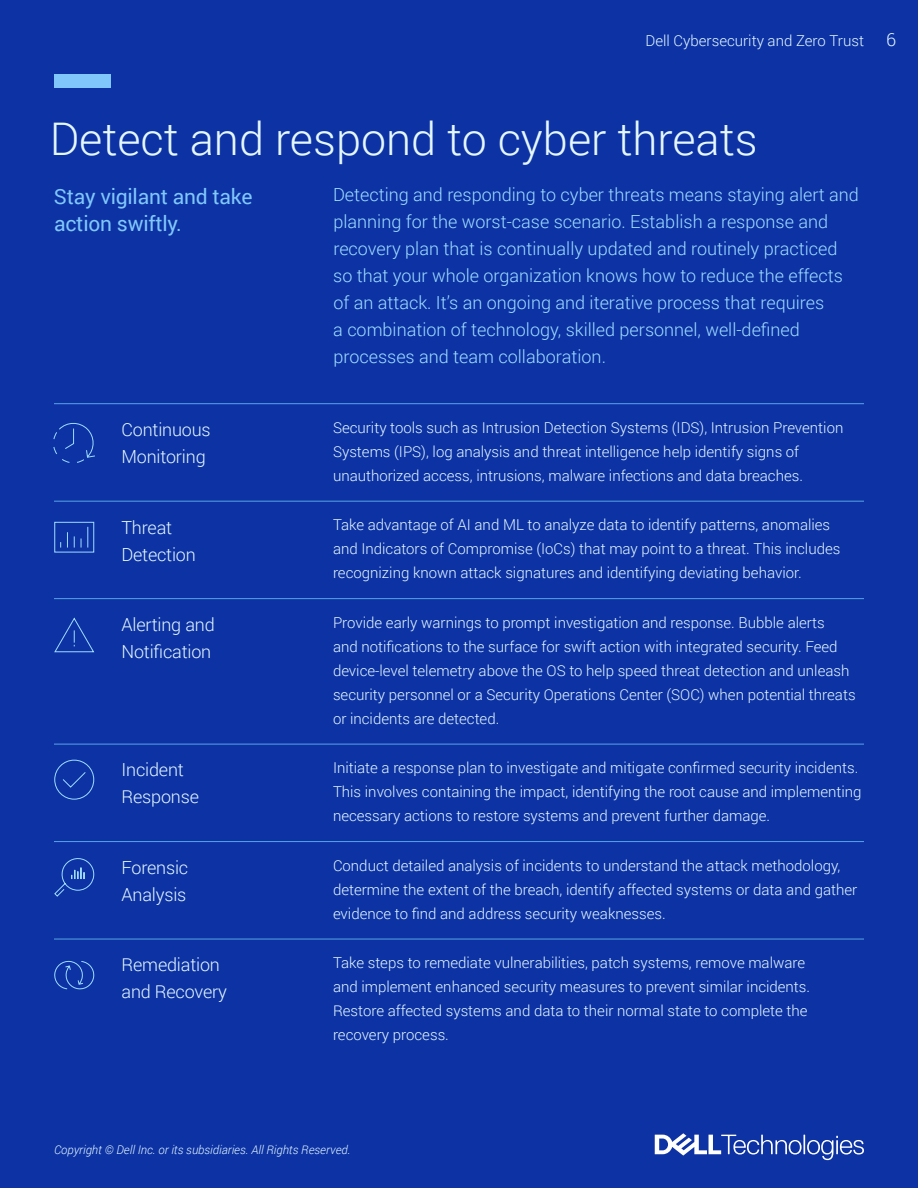
<style>
.page{position:relative;width:918px;height:1188px;background:#0c32a4}
.page>*{position:absolute;margin:0;border:0;box-sizing:border-box;transform-origin:0 0}
.t1{font:300 45px "Roboto";color:#e5f8ff}
.t2{font:21px/27px "Roboto";letter-spacing:-.01em;color:#80c7fb}
.t3{font:300 18px/27px "Roboto";color:#9fddff}
.t4{font:300 18px/27px "Roboto";letter-spacing:-.01em;color:#e5f8ff}
.t5{font:300 15px/24px "Roboto";color:#e5f8ff}
.t6{font:italic 300 12px "Roboto";color:#e5f8ff}
.s1{font-size:18px}
</style>
<div class="page">
<div style="left:54px;top:74px;width:57px;height:14px;background:#80c7fb"></div>
<svg style="left:53px;top:422px;width:42px;height:41px"></svg>
<svg style="left:54px;top:522px;width:41px;height:31px"></svg>
<svg style="left:54px;top:617px;width:41px;height:36px"></svg>
<svg style="left:54px;top:759px;width:41px;height:41px"></svg>
<svg style="left:54px;top:858px;width:41px;height:39px"></svg>
<svg style="left:54px;top:961px;width:40px;height:29px"></svg>
<svg style="left:655px;top:1133px;width:209px;height:27px"></svg>
<hr style="left:54px;top:403px;width:279px;height:1px;background:#58a5e6">
<hr style="left:333px;top:403px;width:531px;height:1px;background:#58a5e6">
<hr style="left:54px;top:501px;width:279px;height:1px;background:#58a5e6">
<hr style="left:333px;top:501px;width:531px;height:1px;background:#58a5e6">
<hr style="left:54px;top:598px;width:279px;height:1px;background:#58a5e6">
<hr style="left:333px;top:598px;width:531px;height:1px;background:#58a5e6">
<hr style="left:54px;top:744px;width:279px;height:1px;background:#58a5e6">
<hr style="left:333px;top:744px;width:531px;height:1px;background:#58a5e6">
<hr style="left:54px;top:841px;width:279px;height:1px;background:#58a5e6">
<hr style="left:54px;top:939px;width:279px;height:1px;background:#58a5e6">
<hr style="left:333px;top:841px;width:531px;height:1px;background:#58a5e6">
<hr style="left:333px;top:939px;width:531px;height:1px;background:#58a5e6">
<p class="t5" style="left:646px;top:28px;width:252px">Dell Cybersecurity and Zero Trust <span class="s1">6</span></p>
<h1 class="t1" style="left:50px;top:108px;width:709px">Detect and respond to cyber threats</h1>
<h2 class="t2" style="left:54px;top:182px;width:200px">Stay vigilant and take action swiftly.</h2>
<p class="t3" style="left:333px;top:181px;width:527px">Detecting and responding to cyber threats means staying alert and planning for the worst-case scenario. Establish a response and recovery plan that is continually updated and routinely practiced so that your whole organization knows how to reduce the effects of an attack. It’s an ongoing and iterative process that requires<br>a combination of technology, skilled personnel, well-defined processes and team collaboration.</p>
<p class="t4" style="left:122px;top:416px;width:91px">Continuous<br>Monitoring</p>
<p class="t5" style="left:333px;top:415px;width:512px">Security tools such as Intrusion Detection Systems (IDS), Intrusion Prevention<br>Systems (IPS), log analysis and threat intelligence help identify signs of unauthorized access, intrusions, malware infections and data breaches.</p>
<p class="t4" style="left:122px;top:513px;width:76px">Threat<br>Detection</p>
<p class="t5" style="left:333px;top:513px;width:509px">Take advantage of AI and ML to analyze data to identify patterns, anomalies and Indicators of Compromise (IoCs) that may point to a threat. This includes recognizing known attack signatures and identifying deviating behavior.</p>
<p class="t4" style="left:122px;top:611px;width:95px">Alerting and<br>Notification</p>
<p class="t5" style="left:333px;top:610px;width:524px">Provide early warnings to prompt investigation and response. Bubble alerts<br>and notifications to the surface for swift action with integrated security. Feed device-level telemetry above the OS to help speed threat detection and unleash security personnel or a Security Operations Center (SOC) when potential threats or incidents are detected.</p>
<p class="t4" style="left:122px;top:756px;width:79px">Incident<br>Response</p>
<p class="t5" style="left:333px;top:755px;width:530px">Initiate a response plan to investigate and mitigate confirmed security incidents.<br>This involves containing the impact, identifying the root cause and implementing necessary actions to restore systems and prevent further damage.</p>
<p class="t4" style="left:122px;top:853px;width:68px">Forensic<br>Analysis</p>
<p class="t5" style="left:333px;top:853px;width:526px">Conduct detailed analysis of incidents to understand the attack methodology, determine the extent of the breach, identify affected systems or data and gather evidence to find and address security weaknesses.</p>
<p class="t4" style="left:122px;top:951px;width:107px">Remediation and Recovery</p>
<p class="t5" style="left:333px;top:950px;width:479px">Take steps to remediate vulnerabilities, patch systems, remove malware and implement enhanced security measures to prevent similar incidents.<br>Restore affected systems and data to their normal state to complete the recovery process.</p>
<p class="t6" style="left:54px;top:1142px;width:298px">Copyright © Dell Inc. or its subsidiaries. All Rights Reserved.</p>
</div>
